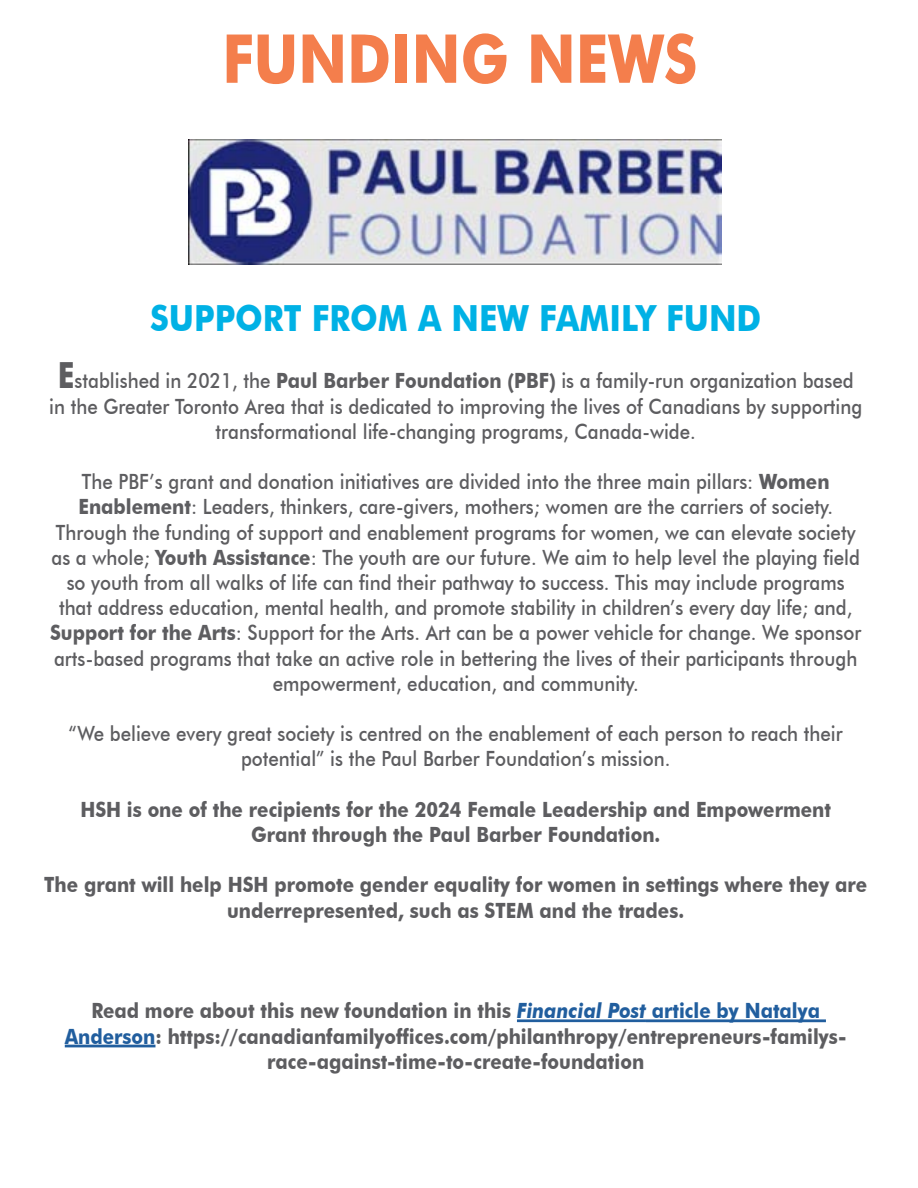
<style>
.page{position:relative;width:918px;height:1188px;background:#fff}
.page>*{position:absolute;margin:0;border:0;box-sizing:border-box;transform-origin:0 0}
.t1{font:700 67.5px "Futura BT";color:#f47e4c;scale:.85 1}
.t2{font:700 36px "Futura BT";color:#00b1e5;scale:.9 1}
.t3{font:500 21px/25.2px "Futura BT";color:#5d5d60;text-align:center;scale:.89 1}
.t4{font:700 21px/25.2px "Futura BT";color:#5d5d60;text-align:center;scale:.89 1}
.s1{font-weight:700;font-size:36px}
.s2{font-weight:700}
.s3{font-style:italic;color:#215e9e}
.s4{color:#215e9e}
</style>
<div class="page">
<hr style="left:517px;top:1019px;width:129px;height:3px;background:#215e9e">
<hr style="left:646px;top:1019px;width:180px;height:3px;background:#215e9e">
<hr style="left:65px;top:1045px;width:90px;height:2px;background:#215e9e">
<img style="left:188px;top:139px;width:533px;height:126px">
<h1 class="t1" style="left:222px;top:18px;width:560px">FUNDING NEWS</h1>
<h2 class="t2" style="left:150px;top:296px;width:681px">SUPPORT FROM A NEW FAMILY FUND</h2>
<p class="t3" style="left:49px;top:368px;width:915px"><span class="s1">E</span>stablished in 2021, the <span class="s2">Paul Barber Foundation (PBF)</span> is a family-run organization based in the Greater Toronto Area that is dedicated to improving the lives of Canadians by supporting transformational life-changing programs, Canada-wide.</p>
<p class="t3" style="left:50px;top:469px;width:913px">The PBF’s grant and donation initiatives are divided into the three main pillars: <span class="s2">Women Enablement</span>: Leaders, thinkers, care-givers, mothers; women are the carriers of society.<br>Through the funding of support and enablement programs for women, we can elevate society as a whole; <span class="s2">Youth Assistance</span>: The youth are our future. We aim to help level the playing field so youth from all walks of life can find their pathway to success. This may include programs that address education, mental health, and promote stability in children’s every day life; and, <span class="s2">Support for the Arts</span>: Support for the Arts. Art can be a power vehicle for change. We sponsor arts-based programs that take an active role in bettering the lives of their participants through empowerment, education, and community.</p>
<p class="t3" style="left:69px;top:721px;width:871px">“We believe every great society is centred on the enablement of each person to reach their potential” is the Paul Barber Foundation’s mission.</p>
<p class="t4" style="left:80px;top:797px;width:845px">HSH is one of the recipients for the 2024 Female Leadership and Empowerment<br>Grant through the Paul Barber Foundation.</p>
<p class="t4" style="left:44px;top:872px;width:926px">The grant will help HSH promote gender equality for women in settings where they are underrepresented, such as STEM and the trades.</p>
<p class="t4" style="left:65px;top:998px;width:880px">Read more about this new foundation in this <span class="s3">Financial Post</span> <span class="s4">article by Natalya<br>Anderson</span>: https://canadianfamilyoffices.com/philanthropy/entrepreneurs-familys&shy;race-against-time-to-create-foundation</p>
</div>
